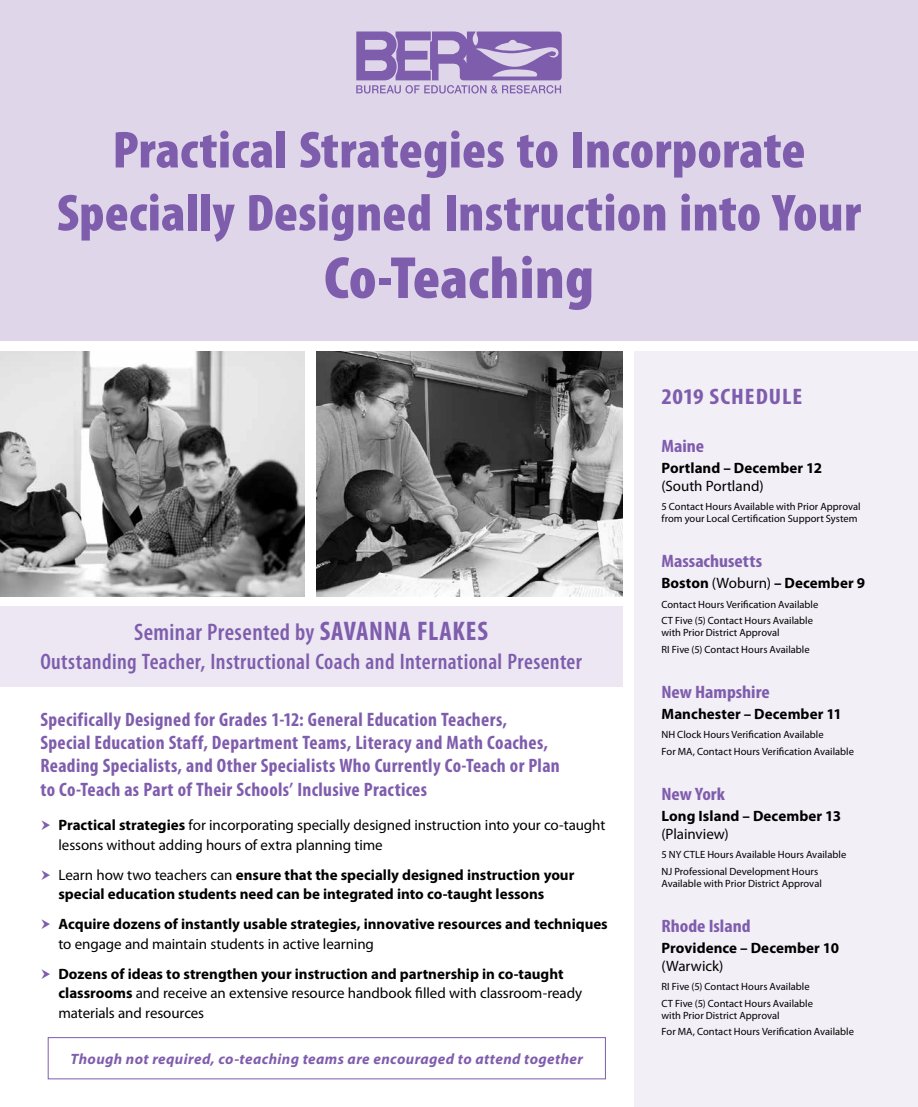
<style>
.page{position:relative;width:918px;height:1107px;background:#fff}
.page>*{position:absolute;margin:0;border:0;box-sizing:border-box;transform-origin:0 0}
.t1{font:900 condensed 60px "Myriad Pro";letter-spacing:.005em;color:#7f5dad}
.t2{font:900 condensed 52.5px/63px "Myriad Pro";letter-spacing:.005em;color:#7f5dad;text-align:center}
.t3{font:600 condensed 24px "Myriad Pro";letter-spacing:.015em;color:#7f5dad}
.t4{font:600 condensed 22.5px "Myriad Pro";letter-spacing:.015em;color:#7f5dad}
.t5{font:700 condensed 22.5px "Myriad Pro";letter-spacing:.04em;color:#7f5dad;scale:1.1 1}
.t6{font:700 condensed 19.5px/23.4px "Myriad Pro";letter-spacing:.02em;color:#7f5dad}
.t7{font:700 condensed 18px "Myriad Pro";color:#7f5dad;scale:1.1 1}
.t8{font:15px/19.5px "Myriad Pro";letter-spacing:-.005em;color:#000}
.t9{font:700 15px/19.5px "Myriad Pro";color:#000}
.t10{font:italic 700 15px "Myriad Pro";letter-spacing:.025em;color:#7f5dad}
.t11{font:10.5px/16.5px "Myriad Pro";letter-spacing:.005em;color:#000}
.s1{font-weight:700;font-size:27px}
.s2{font-weight:700}
.s3{font-weight:400}
</style>
<div class="page">
<div style="left:0;top:0;width:918px;height:340px;background:#dfd6ea"></div>
<svg style="left:356px;top:31px;width:206px;height:63px"></svg>
<div style="left:634px;top:351px;width:284px;height:756px;background:#f2eff7"></div>
<div style="left:0;top:606px;width:622px;height:81px;background:#ece7f3"></div>
<div style="left:48px;top:1037px;width:558px;height:42px;border:1px solid #7f5dad"></div>
<img style="left:0;top:351px;width:304px;height:246px">
<img style="left:316px;top:351px;width:306px;height:246px">
<h2 class="t2" style="left:57px;top:117px;width:806px">Practical Strategies to Incorporate<br>Specially Designed Instruction into Your</h2>
<h1 class="t1" style="left:324px;top:240px;width:271px">Co-Teaching</h1>
<h3 class="t3" style="left:134px;top:617px;width:355px">Seminar Presented by <span class="s1">SAVANNA FLAKES</span></h3>
<h3 class="t4" style="left:40px;top:647px;width:543px">Outstanding Teacher, Instructional Coach and International Presenter</h3>
<p class="t6" style="left:40px;top:707px;width:521px">Specifically Designed for Grades 1-12: General Education Teachers, Special Education Staff, Department Teams, Literacy and Math Coaches, Reading Specialists, and Other Specialists Who Currently Co‑Teach or Plan to Co-Teach as Part of Their Schools’ Inclusive Practices</p>
<h3 class="t8" style="left:58px;top:815px;width:548px"><span class="s2">Practical strategies</span> for incorporating specially designed instruction into your co-taught lessons without adding hours of extra planning time</h3>
<h3 class="t9" style="left:58px;top:865px;width:517px"><span class="s3">Learn how two teachers can</span> ensure that the specially designed instruction your special education students need can be integrated into co-taught lessons</h3>
<h3 class="t9" style="left:58px;top:914px;width:551px">Acquire dozens of instantly usable strategies, innovative resources and techniques</h3>
<h3 class="t8" style="left:58px;top:934px;width:317px">to engage and maintain students in active learning</h3>
<h3 class="t8" style="left:58px;top:964px;width:525px"><span class="s2">Dozens of ideas to strengthen your instruction and partnership in co-taught classrooms</span> and receive an extensive resource handbook filled with classroom‑ready materials and resources</h3>
<h3 class="t10" style="left:71px;top:1049px;width:514px">Though not required, co-teaching teams are encouraged to attend together</h3>
<h3 class="t5" style="left:662px;top:382px;width:129px">2019 SCHEDULE</h3>
<h3 class="t7" style="left:662px;top:435px;width:40px">Maine</h3>
<h3 class="t9" style="left:662px;top:458px;width:162px">Portland – December 12</h3>
<h3 class="t8" style="left:662px;top:476px;width:104px">(South Portland)</h3>
<p class="t11" style="left:662px;top:501px;width:201px;line-height:12px">5 Contact Hours Available with Prior Approval from your Local Certification Support System</p>
<h3 class="t7" style="left:662px;top:550px;width:93px">Massachusetts</h3>
<h3 class="t9" style="left:662px;top:573px;width:205px">Boston <span class="s3">(Woburn)</span> – December 9</h3>
<p class="t11" style="left:662px;top:596px;width:158px">Contact Hours Verification Available<br>CT Five (5) Contact Hours Available</p>
<p class="t11" style="left:662px;top:624px;width:150px">with Prior District Approval<br>RI Five (5) Contact Hours Available</p>
<h3 class="t7" style="left:662px;top:681px;width:100px">New Hampshire</h3>
<h3 class="t9" style="left:662px;top:704px;width:182px">Manchester – December 11</h3>
<p class="t11" style="left:662px;top:726px;width:194px">NH Clock Hours Verification Available<br>For MA, Contact Hours Verification Available</p>
<h3 class="t7" style="left:662px;top:783px;width:59px">New York</h3>
<h3 class="t9" style="left:662px;top:806px;width:181px">Long Island – December 13</h3>
<h3 class="t8" style="left:662px;top:824px;width:69px">(Plainview)</h3>
<p class="t11" style="left:662px;top:846px;width:186px">5 NY CTLE Hours Available Hours Available<br>NJ Professional Development Hours</p>
<p class="t11" style="left:662px;top:875px;width:162px">Available with Prior District Approval</p>
<h3 class="t7" style="left:662px;top:915px;width:83px">Rhode Island</h3>
<h3 class="t9" style="left:662px;top:938px;width:179px">Providence – December 10</h3>
<h3 class="t8" style="left:662px;top:956px;width:64px">(Warwick)</h3>
<p class="t11" style="left:662px;top:978px;width:153px">RI Five (5) Contact Hours Available<br>CT Five (5) Contact Hours Available</p>
<p class="t11" style="left:662px;top:1007px;width:194px">with Prior District Approval<br>For MA, Contact Hours Verification Available</p>
</div>
